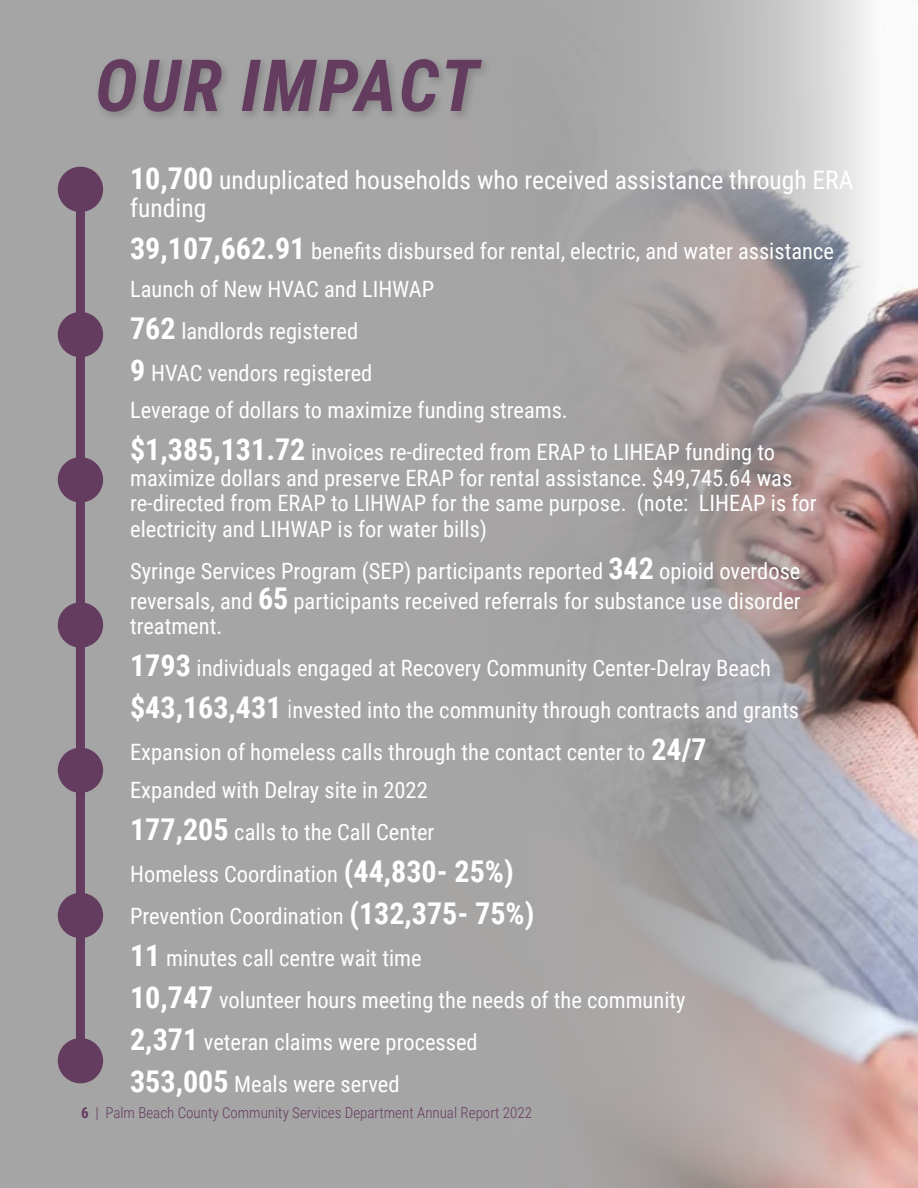
<style>
.page{position:relative;width:918px;height:1188px;background:#a6a5a5}
.page>*{position:absolute;margin:0;border:0;box-sizing:border-box;transform-origin:0 0}
.t1{font:italic 700 72px "Roboto Condensed";letter-spacing:.035em;color:#643c60}
.TABLE_heading{font:25.5px/28.5px "Roboto Condensed";color:#fff}
.TABLE_heading-2{font:22.5px/25.5px "Roboto Condensed";color:#fff}
.t2{font:300 15px "Roboto Condensed";color:#643c60}
.s1{font-weight:700;font-size:30px}
.s2{font-weight:300;font-size:25.5px}
.s3{font-weight:700}
</style>
<div class="page">
<img style="left:618px;top:0;width:300px;height:1188px">
<div style="left:94px;top:55px;width:399px;height:68px;background:#231f20;opacity:.25"></div>
<div style="left:58px;top:1038px;width:45px;height:45px;background:#643c60;border-radius:50%"></div>
<div style="left:58px;top:167px;width:45px;height:45px;background:#643c60;border-radius:50%"></div>
<div style="left:58px;top:312px;width:45px;height:45px;background:#643c60;border-radius:50%"></div>
<div style="left:58px;top:457px;width:45px;height:45px;background:#643c60;border-radius:50%"></div>
<div style="left:58px;top:602px;width:45px;height:46px;background:#643c60;border-radius:50%"></div>
<div style="left:58px;top:748px;width:45px;height:45px;background:#643c60;border-radius:50%"></div>
<div style="left:58px;top:893px;width:45px;height:45px;background:#643c60;border-radius:50%"></div>
<div style="left:76px;top:199px;width:9px;height:853px;background:#643c60"></div>
<p class="t1" style="left:95px;top:35px;width:385px">OUR IMPACT</p>
<p class="TABLE_heading" style="left:130px;top:165px;width:725px"><span class="s1">10,700</span> unduplicated households who received assistance through ERA funding</p>
<p class="TABLE_heading-2" style="left:130px;top:238px;width:705px"><span class="s1">39,107,662.91</span> benefits disbursed for rental, electric, and water assistance</p>
<p class="TABLE_heading-2" style="left:130px;top:275px;width:306px">Launch of New HVAC and LIHWAP</p>
<p class="TABLE_heading-2" style="left:130px;top:317px;width:230px"><span class="s1">762</span> landlords registered</p>
<p class="TABLE_heading-2" style="left:130px;top:359px;width:244px"><span class="s1">9</span> HVAC vendors registered</p>
<p class="TABLE_heading-2" style="left:130px;top:397px;width:439px">Leverage of dollars to maximize funding streams.</p>
<p class="TABLE_heading-2" style="left:130px;top:439px;width:688px"><span class="s1">$1,385,131.72</span> invoices re-directed from ERAP to LIHEAP funding to maximize dollars and preserve ERAP for rental assistance. $49,745.64 was re-directed from ERAP to LIHWAP for the same purpose. (note: LIHEAP is for electricity and LIHWAP is for water bills)</p>
<p class="TABLE_heading-2" style="left:130px;top:555px;width:672px;line-height:30px">Syringe Services Program (SEP) participants reported <span class="s1">342</span> opioid overdose reversals, and <span class="s1">65</span> participants received referrals for substance use disorder</p>
<p class="TABLE_heading-2" style="left:130px;top:613px;width:94px">treatment.</p>
<p class="TABLE_heading-2" style="left:130px;top:655px;width:643px"><span class="s1">1793</span> individuals engaged at Recovery Community Center-Delray Beach</p>
<p class="TABLE_heading-2" style="left:130px;top:697px;width:671px"><span class="s1">$43,163,431</span> <span class="s2">i</span>nvested into the community through contracts and grants</p>
<p class="TABLE_heading-2" style="left:130px;top:739px;width:578px">Expansion of homeless calls through the contact center to <span class="s1">24/7</span></p>
<p class="TABLE_heading-2" style="left:130px;top:776px;width:299px">Expanded with Delray site in 2022</p>
<p class="TABLE_heading-2" style="left:130px;top:818px;width:306px"><span class="s1">177,205</span> calls to the Call Center</p>
<p class="TABLE_heading-2" style="left:130px;top:860px;width:385px">Homeless Coordination <span class="s1">(44,830- 25%)</span></p>
<p class="TABLE_heading-2" style="left:130px;top:902px;width:406px">Prevention Coordination <span class="s1">(132,375- 75%)</span></p>
<p class="TABLE_heading-2" style="left:130px;top:944px;width:293px"><span class="s1">11</span> minutes call centre wait time</p>
<p class="TABLE_heading-2" style="left:130px;top:986px;width:557px"><span class="s1">10,747</span> volunteer hours meeting the needs of the community</p>
<p class="TABLE_heading-2" style="left:130px;top:1028px;width:349px"><span class="s1">2,371</span> veteran claims were processed</p>
<p class="TABLE_heading-2" style="left:130px;top:1070px;width:271px"><span class="s1">353,005</span> Meals were served</p>
<p class="t2" style="left:81px;top:1102px;width:453px"><span class="s3">6</span> | Palm Beach County Community Services Department Annual Report 2022</p>
</div>
